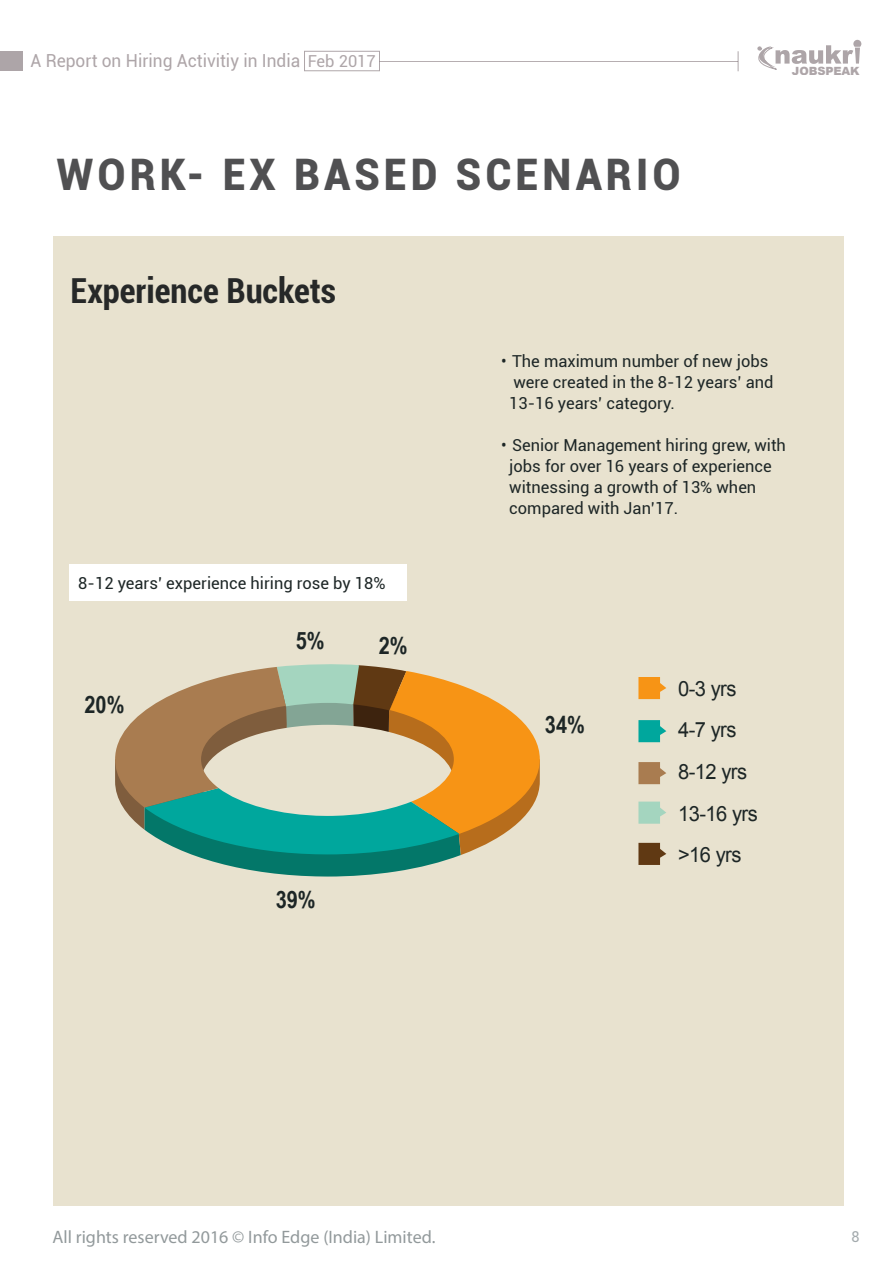
<style>
.page{position:relative;width:893px;height:1263px;background:#fff}
.page>*{position:absolute;margin:0;border:0;box-sizing:border-box;transform-origin:0 0}
.t1{font:900 43.5px "Roboto";letter-spacing:.1em;color:#505052;scale:.94 1}
.t2{font:700 condensed 34.5px "Roboto";color:#262828}
.t3{font:700 24px "Arial Narrow";color:#1d2626}
.t4{font:21px/41.7px "Arial";letter-spacing:-.025em;color:#1d2626;scale:.96 1}
.t5{font:18px "Myriad Pro";color:#92999b}
.t6{font:18px "Roboto";color:#5c4b51;scale:.96 1}
.t7{font:16.5px/21px "Roboto";color:#1d2626}
.t8{font:15px "Roboto";color:#a3aaad;scale:.96 1}
.t9{font:900 11.4px "Arial";letter-spacing:-.01em;color:#5c4b51}
.s1{font-size:16.5px}
</style>
<div class="page">
<div style="left:53px;top:236px;width:791px;height:969px;background:#e8e2cf"></div>
<div style="left:69px;top:564px;width:337px;height:36px;background:#fff"></div>
<svg style="left:115px;top:664px;width:425px;height:212px"></svg>
<svg style="left:638px;top:677px;width:28px;height:22px"></svg>
<svg style="left:638px;top:720px;width:28px;height:22px"></svg>
<svg style="left:638px;top:762px;width:28px;height:22px"></svg>
<svg style="left:638px;top:801px;width:28px;height:23px"></svg>
<svg style="left:638px;top:843px;width:28px;height:22px"></svg>
<hr style="left:379px;top:61px;width:359px;height:1px;background:#5c4b51">
<div style="left:0;top:51px;width:22px;height:20px;background:#ada5a8"></div>
<svg style="left:738px;top:51px;width:1px;height:20px"></svg>
<svg style="left:757px;top:40px;width:104px;height:30px"></svg>
<p class="t6" style="left:30px;top:48px;width:361px">A Report on Hiring Activitiy in India <span class="s1">Feb 2017</span></p>
<h1 class="t1" style="left:57px;top:144px;width:665px">WORK- EX BASED SCENARIO</h1>
<h2 class="t2" style="left:71px;top:267px;width:267px">Experience Buckets</h2>
<p class="t9" style="left:792px;top:62px;width:69px">JOBSPEAK</p>
<p class="t7" style="left:78px;top:572px;width:309px">8-12 years’ experience hiring rose by 18%</p>
<h3 class="t3" style="left:85px;top:686px;width:41px">20%</h3>
<h3 class="t3" style="left:296px;top:622px;width:30px">5%</h3>
<h3 class="t3" style="left:379px;top:627px;width:30px">2%</h3>
<h3 class="t3" style="left:276px;top:882px;width:41px">39%</h3>
<p class="t7" style="left:509px;top:350px;width:266px;text-indent:-8px">• The maximum number of new jobs were created in the 8-12 years’ and<br>13-16 years’ category.</p>
<p class="t7" style="left:509px;top:434px;width:278px;text-indent:-8px">• Senior Management hiring grew, with jobs for over 16 years of experience witnessing a growth of 13% when compared with Jan’17.</p>
<h3 class="t3" style="left:545px;top:706px;width:41px">34%</h3>
<p class="t4" style="left:678px;top:668px;width:85px">0-3 yrs<br>4-7 yrs<br>8-12 yrs<br>13-16 yrs &gt;16 yrs</p>
<p class="t5" style="left:53px;top:1226px;width:384px">All rights reserved 2016 © Info Edge (India) Limited.</p>
<p class="t8" style="left:851px;top:1226px;width:10px">8</p>
</div>
